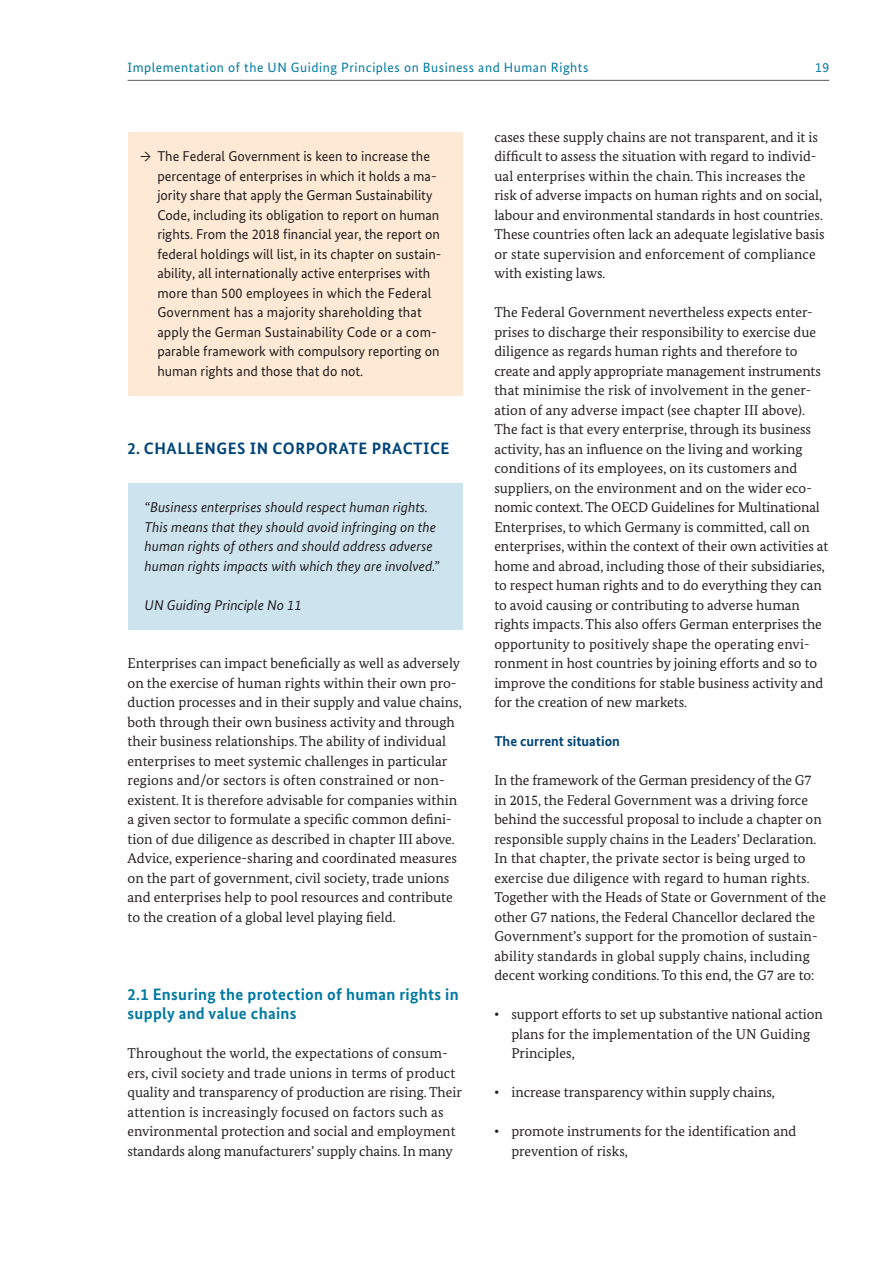
<style>
.page{position:relative;width:893px;height:1263px;background:#fff}
.page>*{position:absolute;margin:0;border:0;box-sizing:border-box;transform-origin:0 0}
.t1{font:700 16.5px/19.5px "Bundes Sans";letter-spacing:.02em;color:#0079a3}
.t2{font:700 16.5px "Bundes Sans";letter-spacing:.03em;color:#004578}
.t3{font:14.25px/19.5px "Bundes Serif";color:#231f20}
.t4{font:14.25px/19.5px "Bundes Sans";color:#231f20}
.t5{font:italic 14.25px/19.5px "Bundes Sans";color:#231f20}
.t6{font:700 14.25px "Bundes Sans";color:#004578}
.t7{font:13.5px "Bundes Sans";letter-spacing:.04em;color:#0079a3}
.s1{font-family:"Bundes Serif"}
.s2{font-weight:700}
</style>
<div class="page">
<hr style="left:128px;top:80px;width:701px;height:1px;background:#57585a">
<div style="left:128px;top:132px;width:334px;height:263px;background:#fee9d5"></div>
<div style="left:128px;top:483px;width:334px;height:146px;background:#cde4ef"></div>
<p class="t7" style="left:128px;top:59px;width:462px">Implementation of the UN Guiding Principles on Business and Human Rights</p>
<p class="t7" style="left:815px;top:59px;width:16px">19</p>
<p class="t4" style="left:157px;top:146px;width:286px;text-indent:-17px"><span class="s1">→</span> The Federal Government is keen to increase the percentage of enterprises in which it holds a ma&shy;jority share that apply the German Sustainability Code, including its obligation to report on human rights. From the 2018 financial year, the report on federal holdings will list, in its chapter on sustain&shy;ability, all internationally active enterprises with more than 500 employees in which the Federal Government has a majority shareholding that apply the German Sustainability Code or a com&shy;parable framework with compulsory reporting on human rights and those that do not.</p>
<p class="t2" style="left:128px;top:438px;width:323px">2. CHALLENGES IN CORPORATE PRACTICE</p>
<p class="t5" style="left:145px;top:497px;width:296px">“Business enterprises should respect human rights.<br>This means that they should avoid infringing on the human rights of others and should address adverse human rights impacts with which they are involved.”</p>
<p class="t5" style="left:145px;top:595px;width:158px">UN Guiding Principle No 11</p>
<p class="t3" style="left:128px;top:653px;width:336px">Enterprises can impact beneficially as well as adversely on the exercise of human rights within their own pro&shy;duction processes and in their supply and value chains, both through their own business activity and through their business relationships. The ability of individual enterprises to meet systemic challenges in particular regions and/or sectors is often constrained or non&shy;existent. It is therefore advisable for companies within a given sector to formulate a specific common defini&shy;tion of due diligence as described in chapter III above.<br>Advice, experience-sharing and coordinated measures on the part of government, civil society, trade unions and enterprises help to pool resources and contribute to the creation of a global level playing field.</p>
<p class="t1" style="left:128px;top:984px;width:333px">2.1 Ensuring the protection of human rights in supply and value chains</p>
<p class="t3" style="left:128px;top:1043px;width:336px">Throughout the world, the expectations of consum&shy;ers, civil society and trade unions in terms of product quality and transparency of production are rising. Their attention is increasingly focused on factors such as environmental protection and social and employment standards along manufacturers’ supply chains. In many</p>
<p class="t3" style="left:494px;top:127px;width:332px">cases these supply chains are not transparent, and it is difficult to assess the situation with regard to individ&shy;ual enterprises within the chain. This increases the risk of adverse impacts on human rights and on social, labour and environmental standards in host countries.<br>These countries often lack an adequate legislative basis or state supervision and enforcement of compliance with existing laws.</p>
<p class="t3" style="left:494px;top:302px;width:336px">The Federal Government nevertheless expects enter&shy;prises to discharge their responsibility to exercise due diligence as regards human rights and therefore to create and apply appropriate management instruments that minimise the risk of involvement in the gener&shy;ation of any adverse impact (see chapter III above).<br>The fact is that every enterprise, through its business activity, has an influence on the living and working conditions of its employees, on its customers and suppliers, on the environment and on the wider eco&shy;nomic context. The OECD Guidelines for Multinational Enterprises, to which Germany is committed, call on enterprises, within the context of their own activities at home and abroad, including those of their subsidiaries, to respect human rights and to do everything they can to avoid causing or contributing to adverse human rights impacts. This also offers German enterprises the opportunity to positively shape the operating envi&shy;ronment in host countries by joining efforts and so to improve the conditions for stable business activity and for the creation of new markets.</p>
<p class="t6" style="left:494px;top:732px;width:127px">The current situation</p>
<p class="t3" style="left:494px;top:770px;width:333px">In the framework of the German presidency of the G7 in 2015, the Federal Government was a driving force behind the successful proposal to include a chapter on responsible supply chains in the Leaders’ Declaration.<br>In that chapter, the private sector is being urged to exercise due diligence with regard to human rights.<br>Together with the Heads of State or Government of the other G7 nations, the Federal Chancellor declared the Government’s support for the promotion of sustain&shy;ability standards in global supply chains, including decent working conditions. To this end, the G7 are to:</p>
<p class="t3" style="left:511px;top:1004px;width:313px;text-indent:-17px"><span class="s2">•</span> support efforts to set up substantive national action plans for the implementation of the UN Guiding<br>Principles,</p>
<p class="t3" style="left:494px;top:1082px;width:282px"><span class="s2">•</span> increase transparency within supply chains,</p>
<p class="t3" style="left:511px;top:1121px;width:286px;text-indent:-17px"><span class="s2">•</span> promote instruments for the identification and prevention of risks,</p>
</div>
